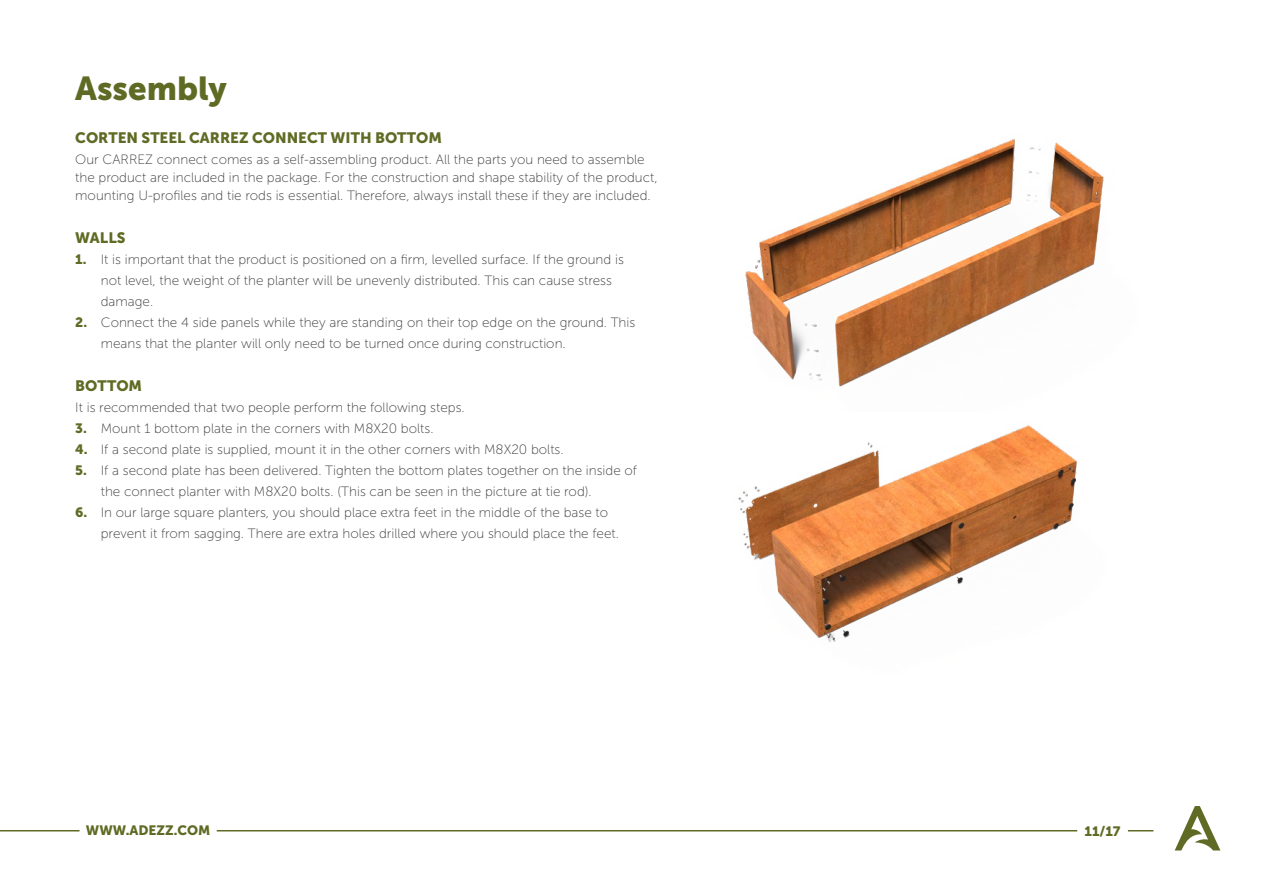
<style>
.page{position:relative;width:1263px;height:893px;background:#fff}
.page>*{position:absolute;margin:0;border:0;box-sizing:border-box;transform-origin:0 0}
.t1{font:33px "Museo Sans 900";color:#5f6b24}
.t2{font:15px "Museo Sans 900";color:#5f6b24}
.t3{font:13.5px/21px "Museo Sans 100";color:#3c3c3b}
.t4{font:13.5px "Museo Sans 900";color:#5f6b24}
.s1{font-family:"Museo Sans 900";color:#5f6b24}
</style>
<div class="page">
<svg style="left:1175px;top:806px;width:45px;height:44px"></svg>
<svg style="left:1128px;top:830px;width:25px;height:1px"></svg>
<hr style="left:0;top:830px;width:80px;height:1px;background:#5f6b24">
<hr style="left:217px;top:830px;width:860px;height:1px;background:#5f6b24">
<img style="left:745px;top:138px;width:359px;height:249px">
<img style="left:738px;top:425px;width:339px;height:217px">
<h1 class="t1" style="left:75px;top:70px;width:153px">Assembly</h1>
<p class="t2" style="left:75px;top:129px;width:368px">CORTEN STEEL CARREZ CONNECT WITH BOTTOM</p>
<p class="t3" style="left:75px;top:150px;width:584px;line-height:18px">Our CARREZ connect comes as a self-assembling product. All the parts you need to assemble the product are included in the package. For the construction and shape stability of the product, mounting U-profiles and tie rods is essential. Therefore, always install these if they are included.</p>
<p class="t2" style="left:75px;top:229px;width:52px">WALLS</p>
<p class="t3" style="left:101px;top:249px;width:525px;text-indent:-26px"><span class="s1">1.</span> It is important that the product is positioned on a firm, levelled surface. If the ground is not level, the weight of the planter will be unevenly distributed. This can cause stress damage.</p>
<p class="t3" style="left:101px;top:312px;width:536px;text-indent:-26px"><span class="s1">2.</span> Connect the 4 side panels while they are standing on their top edge on the ground. This means that the planter will only need to be turned once during construction.</p>
<p class="t2" style="left:75px;top:377px;width:68px">BOTTOM</p>
<p class="t3" style="left:75px;top:397px;width:391px">It is recommended that two people perform the following steps.</p>
<p class="t3" style="left:75px;top:417px;width:360px"><span class="s1">3.</span> Mount 1 bottom plate in the corners with M8X20 bolts.</p>
<p class="t3" style="left:75px;top:438px;width:490px"><span class="s1">4.</span> If a second plate is supplied, mount it in the other corners with M8X20 bolts.</p>
<p class="t3" style="left:101px;top:459px;width:538px;text-indent:-26px"><span class="s1">5.</span> If a second plate has been delivered. Tighten the bottom plates together on the inside of the connect planter with M8X20 bolts. (This can be seen in the picture at tie rod).</p>
<p class="t3" style="left:101px;top:502px;width:520px;text-indent:-26px"><span class="s1">6.</span> In our large square planters, you should place extra feet in the middle of the base to prevent it from sagging. There are extra holes drilled where you should place the feet.</p>
<p class="t4" style="left:86px;top:823px;width:126px">WWW.ADEZZ.COM</p>
<p class="t4" style="left:1084px;top:823px;width:37px">11/17</p>
</div>
